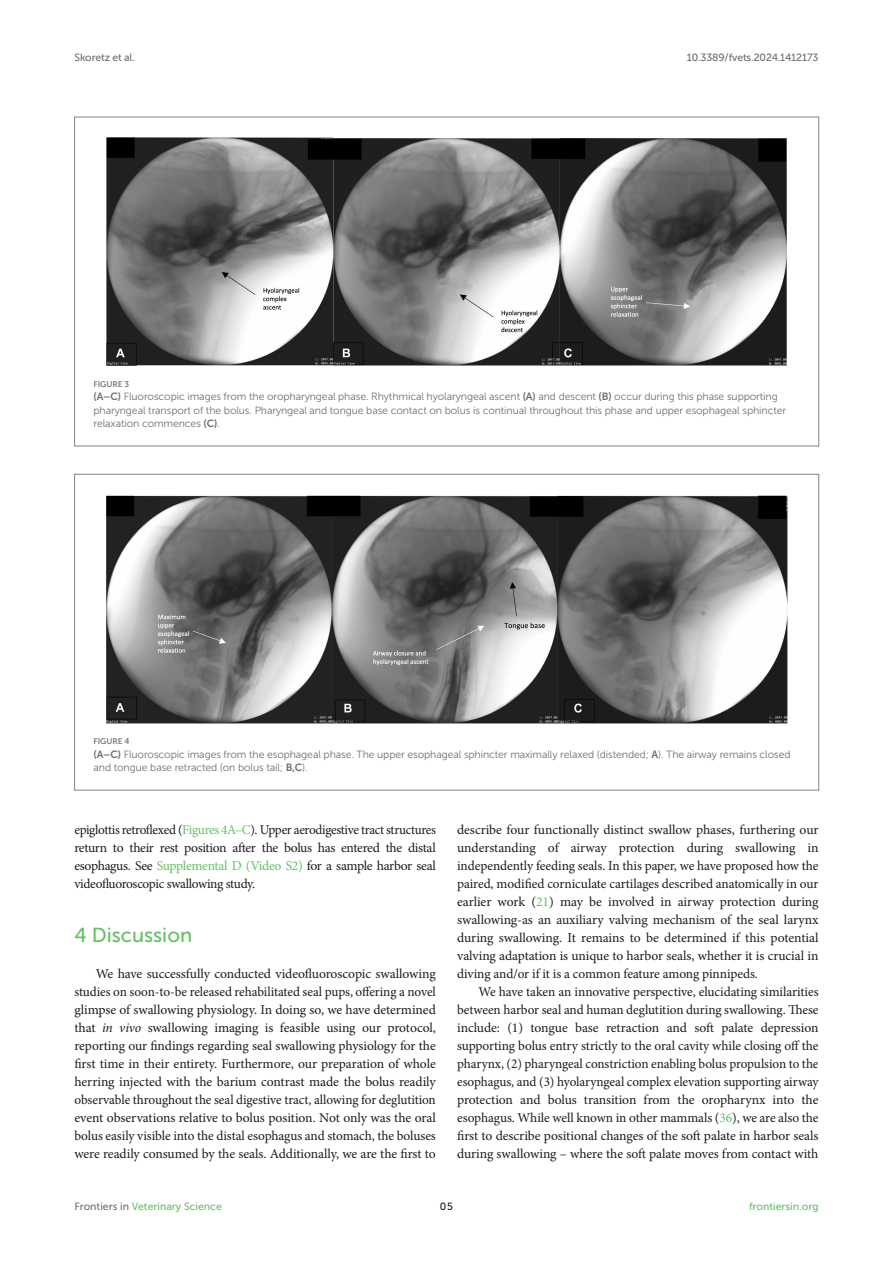
<style>
.page{position:relative;width:893px;height:1263px;background:#fff}
.page>*{position:absolute;margin:0;border:0;box-sizing:border-box;transform-origin:0 0}
.HEAD_1{font:20.25px "Museo Sans 500";color:#65c161}
.TEXT_FLUSH{font:13.5px/18px "Minion Pro";letter-spacing:-.015em;color:#1b1c1b;text-align:justify}
.TEXT{font:13.5px/18px "Minion Pro";letter-spacing:-.005em;color:#1b1c1b;text-align:justify}
.FIG_LEG{font:10.5px/13.5px "Museo Sans 300";letter-spacing:-.01em;color:#706f70}
.t1{font:10.5px "Museo Sans 500";color:#65c161}
.t2{font:10.5px "Museo Sans 500";letter-spacing:-.015em;color:#706f70}
.t3{font:10.5px "Museo Sans 500";color:#1b1c1b}
.FIG_HD{font:8.25px "Museo Sans 700";letter-spacing:-.01em;color:#7e7f7f}
.s1{font-family:"Museo Sans 700"}
.s2{color:#65c161}
.s3{font-style:italic}
.s4{color:#706f70}
</style>
<div class="page">
<img style="left:106px;top:137px;width:681px;height:229px">
<img style="left:106px;top:495px;width:682px;height:229px">
<p class="t2" style="left:74px;top:51px;width:62px">Skoretz et al.</p>
<p class="t2" style="left:687px;top:51px;width:133px">10.3389/fvets.2024.1412173</p>
<p class="FIG_HD" style="left:94px;top:379px;width:37px">FIGURE 3</p>
<p class="FIG_LEG" style="left:94px;top:390px;width:694px"><span class="s1">(A–C)</span> Fluoroscopic images from the oropharyngeal phase. Rhythmical hyolaryngeal ascent <span class="s1">(A)</span> and descent <span class="s1">(B)</span> occur during this phase supporting pharyngeal transport of the bolus. Pharyngeal and tongue base contact on bolus is continual throughout this phase and upper esophageal sphincter relaxation commences <span class="s1">(C)</span>.</p>
<p class="FIG_HD" style="left:94px;top:737px;width:37px">FIGURE 4</p>
<p class="FIG_LEG" style="left:94px;top:747px;width:699px"><span class="s1">(A–C)</span> Fluoroscopic images from the esophageal phase. The upper esophageal sphincter maximally relaxed (distended; <span class="s1">A</span>). The airway remains closed and tongue base retracted (on bolus tail; <span class="s1">B,C</span>).</p>
<p class="TEXT_FLUSH" style="left:74px;top:821px;width:363px">epiglottis retroflexed (<span class="s2">Figures 4A–C</span>). Upper aerodigestive tract structures return to their rest position after the bolus has entered the distal esophagus. See <span class="s2">Supplemental D (Video S2)</span> for a sample harbor seal videofluoroscopic swallowing study.</p>
<p class="HEAD_1" style="left:74px;top:924px;width:119px">4 Discussion</p>
<p class="TEXT_FLUSH" style="left:74px;top:965px;width:363px;text-indent:21px">We have successfully conducted videofluoroscopic swallowing studies on soon-to-be released rehabilitated seal pups, offering a novel glimpse of swallowing physiology. In doing so, we have determined that <span class="s3">in vivo</span> swallowing imaging is feasible using our protocol, reporting our findings regarding seal swallowing physiology for the first time in their entirety. Furthermore, our preparation of whole herring injected with the barium contrast made the bolus readily observable throughout the seal digestive tract, allowing for deglutition event observations relative to bolus position. Not only was the oral bolus easily visible into the distal esophagus and stomach, the boluses were readily consumed by the seals. Additionally, we are the first to</p>
<p class="TEXT_FLUSH" style="left:457px;top:821px;width:363px">describe four functionally distinct swallow phases, furthering our understanding of airway protection during swallowing in independently feeding seals. In this paper, we have proposed how the paired, modified corniculate cartilages described anatomically in our earlier work (<span class="s2">21</span>) may be involved in airway protection during swallowing-as an auxiliary valving mechanism of the seal larynx during swallowing. It remains to be determined if this potential valving adaptation is unique to harbor seals, whether it is crucial in diving and/or if it is a common feature among pinnipeds.</p>
<p class="TEXT" style="left:457px;top:983px;width:363px;text-indent:21px">We have taken an innovative perspective, elucidating similarities between harbor seal and human deglutition during swallowing. These include: (1) tongue base retraction and soft palate depression supporting bolus entry strictly to the oral cavity while closing off the pharynx, (2) pharyngeal constriction enabling bolus propulsion to the esophagus, and (3) hyolaryngeal complex elevation supporting airway protection and bolus transition from the oropharynx into the esophagus. While well known in other mammals (<span class="s2">36</span>), we are also the first to describe positional changes of the soft palate in harbor seals during swallowing – where the soft palate moves from contact with</p>
<p class="t1" style="left:74px;top:1200px;width:149px"><span class="s4">Frontiers in</span> Veterinary Science</p>
<p class="t3" style="left:440px;top:1200px;width:14px">05</p>
<p class="t1" style="left:749px;top:1200px;width:71px">frontiersin.org</p>
</div>
